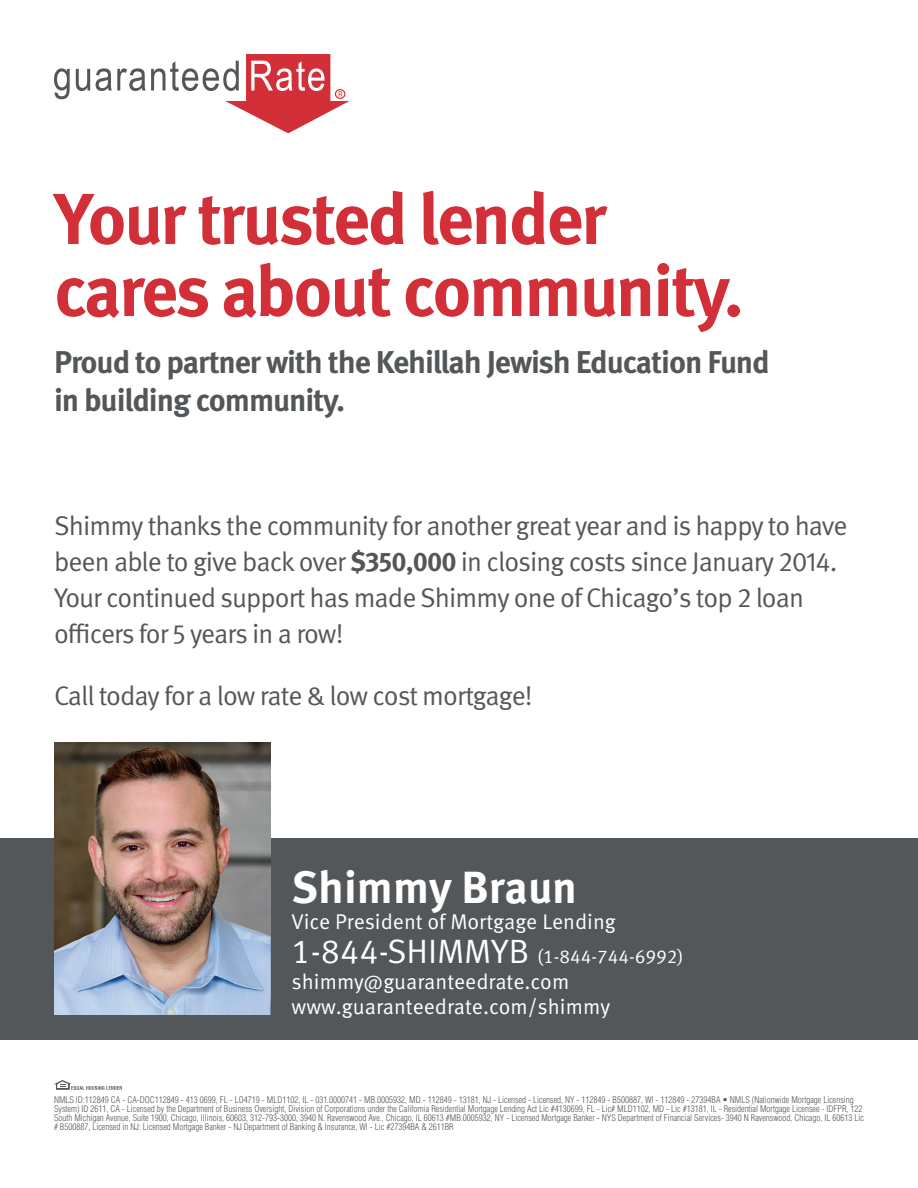
<style>
.page{position:relative;width:918px;height:1188px;background:#fff}
.page>*{position:absolute;margin:0;border:0;box-sizing:border-box;transform-origin:0 0}
.Contact_Block_-_LO_C{font:700 72px "Meta OT";letter-spacing:-.035em;color:#d32f38}
.t1{font:700 45px "Meta OT";color:#fff}
.Contact_Block_-_LO_C-2{font:700 31.5px/37.8px "Meta OT";letter-spacing:-.035em;color:#545759}
.Contact_Block_-_LO_C-3{font:27px/36px "Meta OT Norm";letter-spacing:-.035em;color:#545759}
.t2{font:21.3px "Meta OT Norm";color:#fff}
.t3{font:18.75px "Meta OT Norm";color:#fff}
.t4{font:300 condensed 9px/9px "Helvetica";color:#545759}
.s1{font-family:"Meta OT";font-weight:700}
.s2{font-size:33.75px}
</style>
<div class="page">
<svg style="left:54px;top:68px;width:16px;height:31px"></svg>
<svg style="left:76px;top:69px;width:14px;height:22px"></svg>
<svg style="left:96px;top:54px;width:254px;height:79px"></svg>
<svg style="left:54px;top:1080px;width:68px;height:10px"></svg>
<div style="left:0;top:838px;width:918px;height:201px;background:#545759"></div>
<img style="left:54px;top:742px;width:217px;height:272px">
<p class="Contact_Block_-_LO_C" style="left:54px;top:173px;width:554px">Your trusted lender</p>
<p class="Contact_Block_-_LO_C" style="left:54px;top:245px;width:691px">cares about community.</p>
<p class="Contact_Block_-_LO_C-2" style="left:54px;top:343px;width:717px">Proud to partner with the Kehillah Jewish Education Fund in building community.</p>
<p class="Contact_Block_-_LO_C-3" style="left:54px;top:508px;width:795px">Shimmy thanks the community for another great year and is happy to have been able to give back over <span class="s1">$350,000</span> in closing costs since January 2014.</p>
<p class="Contact_Block_-_LO_C-3" style="left:54px;top:580px;width:752px">Your continued support has made Shimmy one of Chicago’s top 2 loan officers for 5 years in a row!</p>
<p class="Contact_Block_-_LO_C-3" style="left:54px;top:678px;width:480px">Call today for a low rate &amp; low cost mortgage!</p>
<p class="t1" style="left:292px;top:859px;width:287px">Shimmy Braun</p>
<p class="t2" style="left:292px;top:909px;width:326px">Vice President of Mortgage Lending</p>
<p class="t3" style="left:292px;top:945px;width:394px"><span class="s2">1-844-SHIMMYB</span> (1-844-744-6992)</p>
<p class="t2" style="left:292px;top:968px;width:279px">shimmy@guaranteedrate.com</p>
<p class="t2" style="left:292px;top:994px;width:320px">www.guaranteedrate.com/shimmy</p>
<p class="t4" style="left:54px;top:1095px;width:811px">NMLS ID:112849 CA - CA-DOC112849 - 413 0699, FL - LO4719 - MLD1102, IL - 031.0000741 - MB.0005932, MD - 112849 - 13181, NJ - Licensed - Licensed, NY - 112849 - B500887, WI - 112849 - 27394BA • NMLS (Nationwide Mortgage Licensing System) ID 2611, CA - Licensed by the Department of Business Oversight, Division of Corporations under the California Residential Mortgage Lending Act Lic #4130699, FL - Lic# MLD1102, MD - Lic #13181, IL - Residential Mortgage Licensee - IDFPR, 122<br>South Michigan Avenue, Suite 1900, Chicago, Illinois, 60603, 312-793-3000, 3940 N. Ravenswood Ave., Chicago, IL 60613 #MB.0005932, NY - Licensed Mortgage Banker - NYS Department of Financial Services- 3940 N Ravenswood, Chicago, IL 60613 Lic # B500887, Licensed in NJ: Licensed Mortgage Banker - NJ Department of Banking &amp; Insurance, WI - Lic #27394BA &amp; 2611BR</p>
</div>
